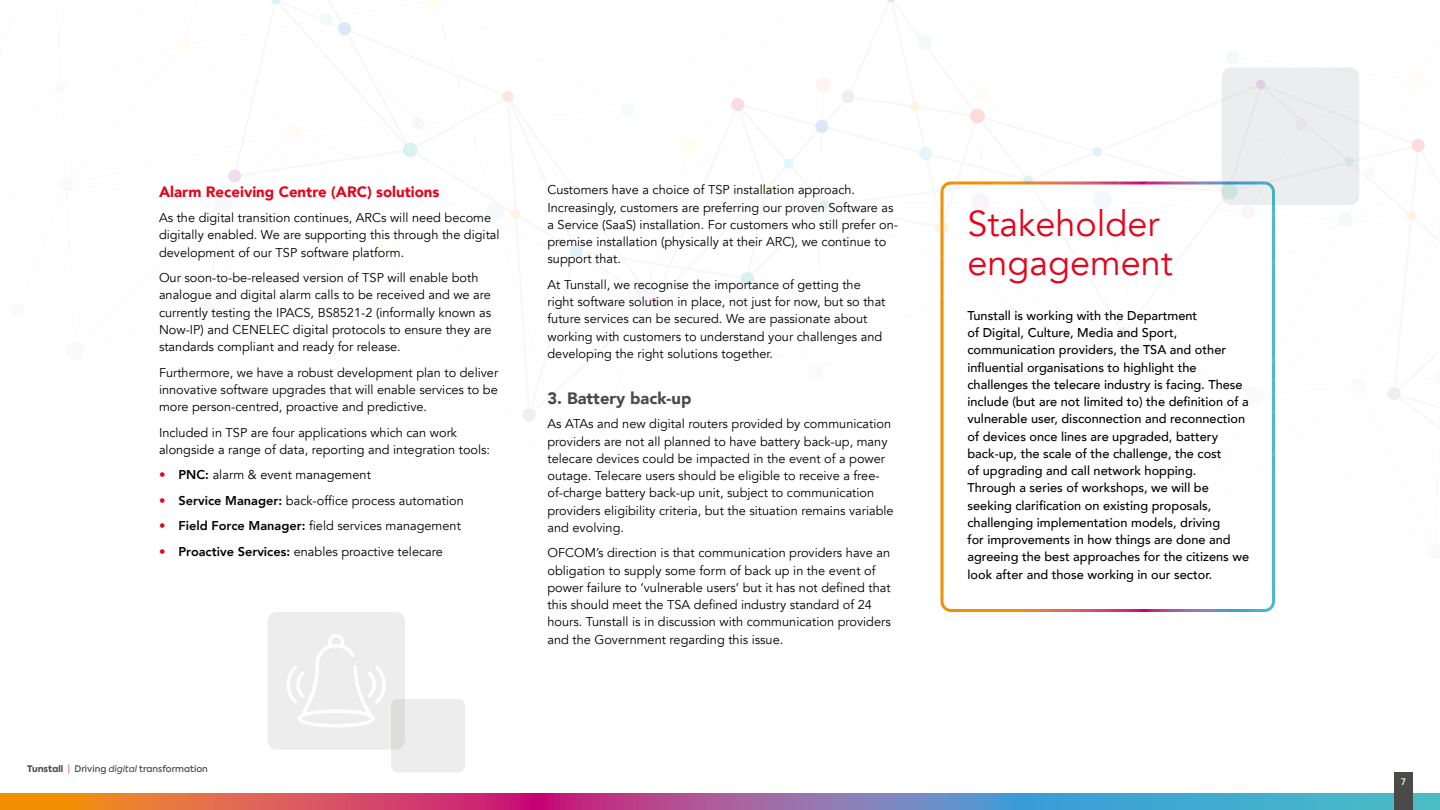
<style>
.page{position:relative;width:1440px;height:810px;background:#fff}
.page>*{position:absolute;margin:0;border:0;box-sizing:border-box;transform-origin:0 0}
.t1{font:36px/39px "Avenir";color:#e3051b}
.t2{font:900 16.5px "Avenir";color:#4a4a49}
.t3{font:900 15px "Avenir";color:#e3051b}
.t4{font:12.75px/17.2px "Avenir";color:#000}
.t5{font:500 12.75px/17.2px "Avenir";color:#000}
.t6{font:500 9px "Axiforma";color:#4a4a49}
.t7{font:500 9px "Axiforma";color:#fff}
.s1{color:#e3051b}
.s2{font-weight:800}
.s3{font-weight:300;color:#e3051b}
.s4{font-weight:400;font-style:italic}
</style>
<div class="page">
<svg style="left:0;top:794px;width:1440px;height:16px;background:#997590"></svg>
<div style="left:1394px;top:772px;width:19px;height:38px;background:#4a4a49"></div>
<svg style="left:201px;top:35px;width:1159px;height:472px"></svg>
<svg style="left:1388px;top:387px;width:13px;height:13px"></svg>
<svg style="left:402px;top:142px;width:17px;height:16px"></svg>
<svg style="left:227px;top:169px;width:15px;height:14px"></svg>
<svg style="left:320px;top:13px;width:32px;height:23px"></svg>
<svg style="left:569px;top:244px;width:15px;height:15px"></svg>
<svg style="left:522px;top:407px;width:15px;height:15px"></svg>
<svg style="left:271px;top:0;width:10px;height:5px"></svg>
<svg style="left:501px;top:90px;width:13px;height:13px"></svg>
<svg style="left:969px;top:108px;width:17px;height:16px"></svg>
<svg style="left:1220px;top:182px;width:35px;height:37px"></svg>
<svg style="left:935px;top:220px;width:15px;height:15px"></svg>
<svg style="left:814px;top:119px;width:15px;height:15px"></svg>
<svg style="left:918px;top:146px;width:15px;height:15px"></svg>
<svg style="left:1116px;top:326px;width:32px;height:27px"></svg>
<svg style="left:730px;top:97px;width:15px;height:15px"></svg>
<svg style="left:841px;top:89px;width:15px;height:15px"></svg>
<svg style="left:1411px;top:139px;width:14px;height:13px"></svg>
<svg style="left:740px;top:271px;width:15px;height:15px"></svg>
<svg style="left:810px;top:194px;width:20px;height:19px"></svg>
<svg style="left:636px;top:284px;width:23px;height:24px"></svg>
<svg style="left:760px;top:184px;width:11px;height:11px"></svg>
<svg style="left:486px;top:202px;width:35px;height:19px"></svg>
<svg style="left:887px;top:0;width:8px;height:3px"></svg>
<svg style="left:910px;top:101px;width:10px;height:11px"></svg>
<svg style="left:783px;top:158px;width:11px;height:11px"></svg>
<svg style="left:1023px;top:175px;width:10px;height:10px"></svg>
<svg style="left:1407px;top:211px;width:9px;height:10px"></svg>
<svg style="left:1092px;top:146px;width:10px;height:11px"></svg>
<div style="left:1222px;top:68px;width:137px;height:137px;background:#ecedee;border-radius:9px"></div>
<div style="left:267px;top:612px;width:138px;height:138px;background:#ededed;border-radius:9px"></div>
<div style="left:391px;top:699px;width:74px;height:73px;background:linear-gradient(to right,#e6e6e6,#f0f0f0);border-radius:6px"></div>
<svg style="left:287px;top:634px;width:99px;height:93px"></svg>
<p class="t3" style="left:159px;top:178px;width:282px">Alarm Receiving Centre (ARC) solutions</p>
<p class="t4" style="left:159px;top:209px;width:342px">As the digital transition continues, ARCs will need become digitally enabled. We are supporting this through the digital development of our TSP software platform.</p>
<p class="t4" style="left:159px;top:269px;width:334px">Our soon-to-be-released version of TSP will enable both analogue and digital alarm calls to be received and we are currently testing the IPACS, BS8521-2 (informally known as Now-IP) and CENELEC digital protocols to ensure they are standards compliant and ready for release.</p>
<p class="t4" style="left:159px;top:364px;width:341px;text-align:justify">Furthermore, we have a robust development plan to deliver innovative software upgrades that will enable services to be more person-centred, proactive and predictive.</p>
<p class="t4" style="left:159px;top:424px;width:333px">Included in TSP are four applications which can work alongside a range of data, reporting and integration tools:</p>
<p class="t4" style="left:159px;top:466px;width:213px"><span class="s1">•</span> <span class="s2">PNC:</span> alarm &amp; event management</p>
<p class="t4" style="left:159px;top:492px;width:306px"><span class="s1">•</span> <span class="s2">Service Manager:</span> back-office process automation</p>
<p class="t4" style="left:159px;top:517px;width:303px"><span class="s1">•</span> <span class="s2">Field Force Manager:</span> field services management</p>
<p class="t4" style="left:159px;top:543px;width:285px"><span class="s1">•</span> <span class="s2">Proactive Services:</span> enables proactive telecare</p>
<p class="t6" style="left:27px;top:763px;width:182px"><span class="s2">Tunstall</span> <span class="s3">|</span> Driving <span class="s4">digital</span> transformation</p>
<p class="t4" style="left:547px;top:181px;width:352px">Customers have a choice of TSP installation approach.<br>Increasingly, customers are preferring our proven Software as a Service (SaaS) installation. For customers who still prefer on&shy;premise installation (physically at their ARC), we continue to support that.</p>
<p class="t4" style="left:547px;top:276px;width:340px">At Tunstall, we recognise the importance of getting the right software solution in place, not just for now, but so that future services can be secured. We are passionate about working with customers to understand your challenges and developing the right solutions together.</p>
<p class="t2" style="left:548px;top:384px;width:145px">3. Battery back-up</p>
<p class="t4" style="left:548px;top:415px;width:348px">As ATAs and new digital routers provided by communication providers are not all planned to have battery back-up, many telecare devices could be impacted in the event of a power outage. Telecare users should be eligible to receive a free&shy;of-charge battery back-up unit, subject to communication providers eligibility criteria, but the situation remains variable and evolving.</p>
<p class="t4" style="left:548px;top:544px;width:345px">OFCOM’s direction is that communication providers have an obligation to supply some form of back up in the event of power failure to ‘vulnerable users’ but it has not defined that this should meet the TSA defined industry standard of 24 hours. Tunstall is in discussion with communication providers and the Government regarding this issue.</p>
<h1 class="t1" style="left:968px;top:205px;width:207px">Stakeholder engagement</h1>
<p class="t5" style="left:968px;top:306px;width:283px">Tunstall is working with the Department<br>of Digital, Culture, Media and Sport, communication providers, the TSA and other influential organisations to highlight the challenges the telecare industry is facing. These include (but are not limited to) the definition of a vulnerable user, disconnection and reconnection of devices once lines are upgraded, battery back-up, the scale of the challenge, the cost<br>of upgrading and call network hopping.<br>Through a series of workshops, we will be seeking clarification on existing proposals, challenging implementation models, driving<br>for improvements in how things are done and agreeing the best approaches for the citizens we look after and those working in our sector.</p>
<p class="t7" style="left:1401px;top:776px;width:6px">7</p>
</div>
